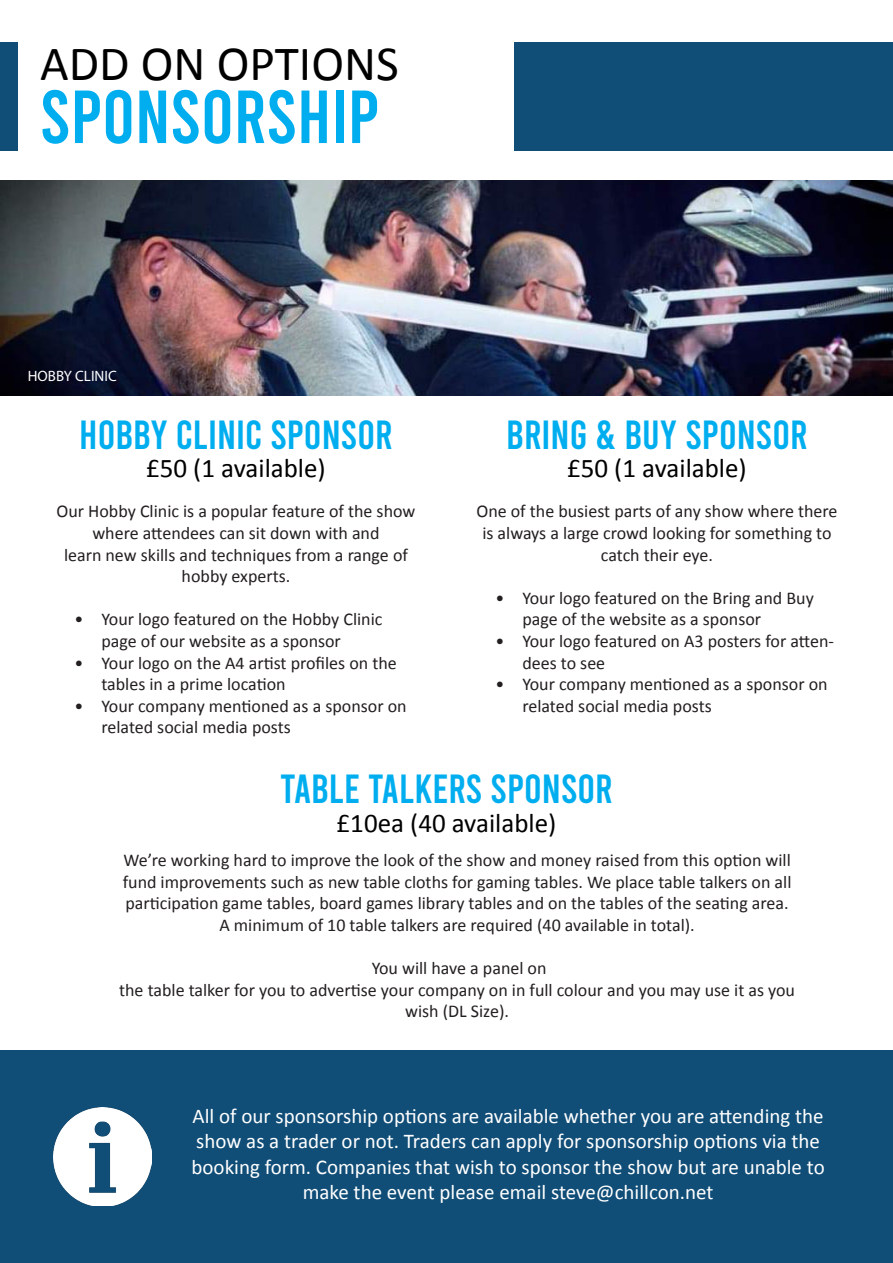
<style>
.page{position:relative;width:893px;height:1263px;background:#fff}
.page>*{position:absolute;margin:0;border:0;box-sizing:border-box;transform-origin:0 0}
.t1{font:75px "Bebas";color:#00aeef}
.t2{font:49.5px "Calibri";color:#000}
.t3{font:40.5px "Bebas";color:#00aeef}
.t4{font:27px "Calibri";color:#000}
.t5{font:21px/25.2px "Calibri";color:#fff;text-align:center}
.t6{font:18px/21.6px "Calibri";color:#231f20}
.t7{font:15px "Myriad Pro";color:#fff}
</style>
<div class="page">
<img style="left:0;top:181px;width:893px;height:214px">
<div style="left:514px;top:43px;width:379px;height:108px;background:#104d77"></div>
<div style="left:0;top:43px;width:17px;height:108px;background:#104d77"></div>
<div style="left:0;top:1050px;width:893px;height:213px;background:#104d77"></div>
<img style="left:53px;top:1107px;width:99px;height:99px">
<p class="t2" style="left:40px;top:29px;width:360px">ADD ON OPTIONS</p>
<p class="t1" style="left:40px;top:79px;width:334px">SPONSORSHIP</p>
<p class="t7" style="left:28px;top:367px;width:90px">HOBBY CLINIC</p>
<p class="t3" style="left:79px;top:414px;width:243px">HOBBY CLINIC SPONSOR</p>
<p class="t4" style="left:146px;top:450px;width:181px">£50 (1 available)</p>
<p class="t6" style="left:57px;top:500px;width:360px;text-align:center">Our Hobby Clinic is a popular feature of the show where attendees can sit down with and</p>
<p class="t6" style="left:64px;top:543px;width:345px;text-align:center">learn new skills and techniques from a range of hobby experts.</p>
<p class="t6" style="left:101px;top:608px;width:283px;text-indent:-27px">• Your logo featured on the Hobby Clinic page of our website as a sponsor</p>
<p class="t6" style="left:101px;top:651px;width:297px;text-indent:-27px">• Your logo on the A4 artist profiles on the tables in a prime location</p>
<p class="t6" style="left:101px;top:694px;width:307px;text-indent:-27px">• Your company mentioned as a sponsor on related social media posts</p>
<p class="t3" style="left:506px;top:414px;width:17px">BRING</p>
<p class="t3" style="left:595px;top:414px;width:142px">&amp; BUY SPONSOR</p>
<p class="t4" style="left:567px;top:450px;width:181px">£50 (1 available)</p>
<p class="t6" style="left:476px;top:500px;width:363px;text-align:center">One of the busiest parts of any show where there is always a large crowd looking for something to catch their eye.</p>
<p class="t6" style="left:522px;top:586px;width:293px;text-indent:-27px">• Your logo featured on the Bring and Buy page of the website as a sponsor</p>
<p class="t6" style="left:522px;top:630px;width:313px;text-indent:-27px">• Your logo featured on A3 posters for atten&shy;dees to see</p>
<p class="t6" style="left:522px;top:673px;width:307px;text-indent:-27px">• Your company mentioned as a sponsor on related social media posts</p>
<p class="t3" style="left:280px;top:768px;width:17px">TABLE</p>
<p class="t3" style="left:368px;top:768px;width:18px">TALKERS</p>
<p class="t3" style="left:491px;top:768px;width:52px">SPONSOR</p>
<p class="t4" style="left:337px;top:805px;width:221px">£10ea (40 available)</p>
<p class="t6" style="left:123px;top:849px;width:669px">We’re working hard to improve the look of the show and money raised from this option will</p>
<p class="t6" style="left:123px;top:870px;width:670px">fund improvements such as new table cloths for gaming tables. We place table talkers on all</p>
<p class="t6" style="left:126px;top:892px;width:665px">participation game tables, board games library tables and on the tables of the seating area.</p>
<p class="t6" style="left:219px;top:914px;width:477px">A minimum of 10 table talkers are required (40 available in total).</p>
<p class="t6" style="left:372px;top:957px;width:176px">You will have a panel on</p>
<p class="t6" style="left:119px;top:978px;width:677px">the table talker for you to advertise your company on in full colour and you may use it as you</p>
<p class="t6" style="left:405px;top:1000px;width:105px">wish (DL Size).</p>
<p class="t5" style="left:192px;top:1103px;width:635px">All of our sponsorship options are available whether you are attending the show as a trader or not. Traders can apply for sponsorship options via the booking form. Companies that wish to sponsor the show but are unable to make the event please email steve@chillcon.net</p>
</div>
